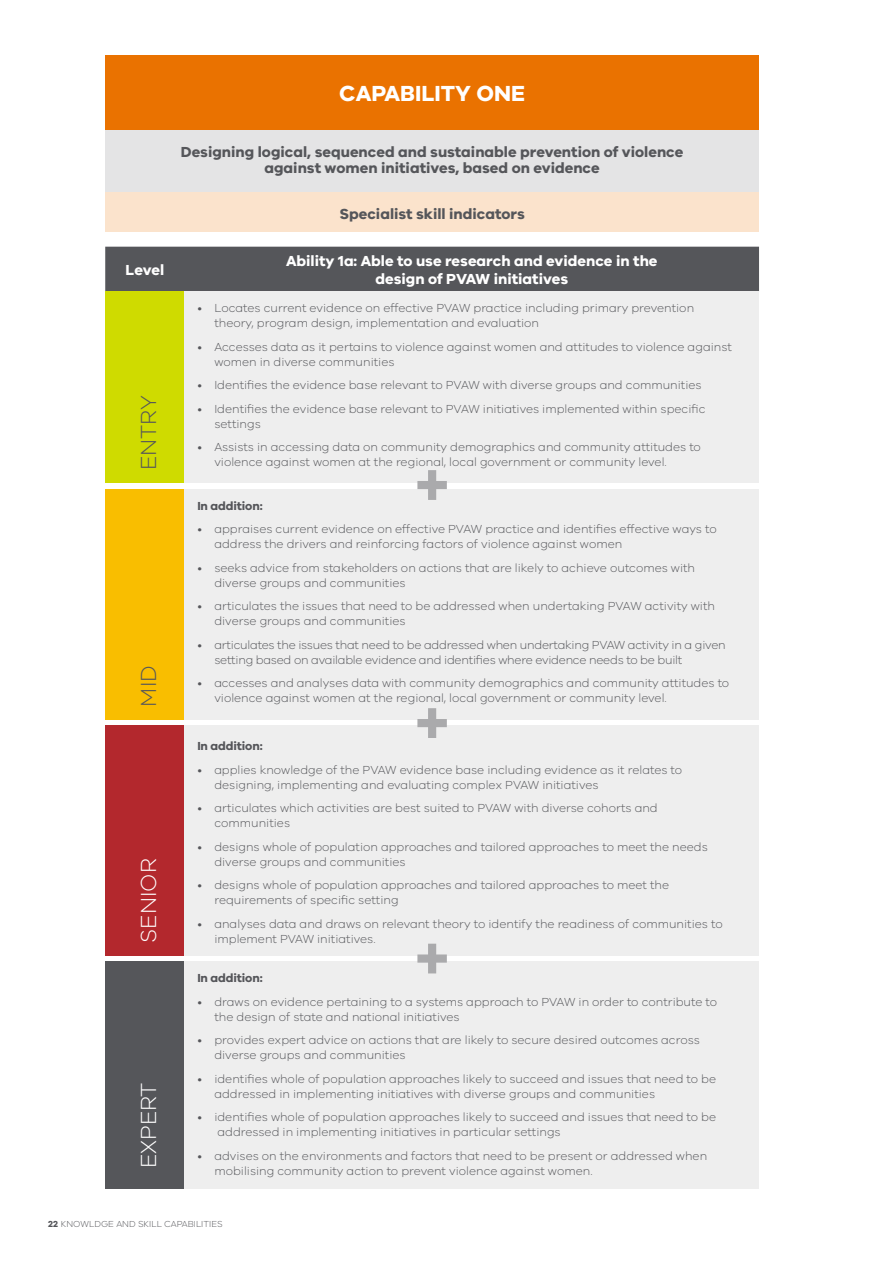
<style>
.page{position:relative;width:893px;height:1263px;background:#fff}
.page>*{position:absolute;margin:0;border:0;box-sizing:border-box;transform-origin:0 0}
.t1{font:700 22.5px "VIC";color:#fff}
.t2{font:300 22.5px "VIC";color:#fff}
.t3{font:300 22.5px "VIC";color:#55565a}
.t4{font:700 15px/16.5px "VIC";color:#55565a;text-align:center}
.t5{font:700 15px/18px "VIC";color:#fff;text-align:center}
.t6{font:300 12px/15px "VIC";color:#55565a}
.t7{font:300 12px/15px "VIC";letter-spacing:-.02em;color:#55565a}
.t8{font:700 12px "VIC";letter-spacing:-.01em;color:#55565a}
.t9{font:300 9px "VIC";color:#55565a}
.s1{font-weight:700}
</style>
<div class="page">
<div style="left:105px;top:55px;width:654px;height:75px;background:#ea7200"></div>
<div style="left:105px;top:130px;width:654px;height:62px;background:#e4e4e5"></div>
<div style="left:105px;top:192px;width:654px;height:40px;background:#fbe3cc"></div>
<div style="left:105px;top:247px;width:654px;height:45px;background:#55565a"></div>
<div style="left:105px;top:292px;width:80px;height:191px;background:#cfdb00"></div>
<div style="left:185px;top:292px;width:574px;height:191px;background:#eee"></div>
<div style="left:105px;top:489px;width:80px;height:230px;background:#f9be00"></div>
<div style="left:185px;top:489px;width:574px;height:230px;background:#eee"></div>
<div style="left:105px;top:725px;width:80px;height:230px;background:#b3282d"></div>
<div style="left:185px;top:725px;width:574px;height:230px;background:#eee"></div>
<div style="left:105px;top:961px;width:80px;height:228px;background:#55565a"></div>
<div style="left:185px;top:961px;width:574px;height:228px;background:#eee"></div>
<svg style="left:417px;top:470px;width:30px;height:30px"></svg>
<svg style="left:417px;top:708px;width:30px;height:30px"></svg>
<svg style="left:417px;top:944px;width:30px;height:29px"></svg>
<h1 class="t1" style="left:339px;top:80px;width:187px">CAPABILITY ONE</h1>
<p class="t4" style="left:181px;top:143px;width:504px">Designing logical, sequenced and sustainable prevention of violence against women initiatives, based on evidence</p>
<p class="t4" style="left:339px;top:205px;width:187px">Specialist skill indicators</p>
<p class="t5" style="left:126px;top:261px;width:40px">Level</p>
<p class="t5" style="left:286px;top:252px;width:373px">Ability 1a: Able to use research and evidence in the design of PVAW initiatives</p>
<h1 class="t3" style="left:135px;top:470px;width:77px;rotate:-90deg">ENTRY</h1>
<h1 class="t3" style="left:135px;top:706px;width:43px;rotate:-90deg">MID</h1>
<h1 class="t2" style="left:135px;top:942px;width:86px;rotate:-90deg">SENIOR</h1>
<h1 class="t2" style="left:135px;top:1168px;width:87px;rotate:-90deg">EXPERT</h1>
<p class="t6" style="left:214px;top:300px;width:481px;text-indent:-17px">• Locates current evidence on effective PVAW practice including primary prevention theory, program design, implementation and evaluation</p>
<p class="t6" style="left:214px;top:339px;width:519px;text-indent:-17px">• Accesses data as it pertains to violence against women and attitudes to violence against women in diverse communities</p>
<p class="t6" style="left:197px;top:377px;width:506px">• Identifies the evidence base relevant to PVAW with diverse groups and communities</p>
<p class="t6" style="left:214px;top:401px;width:493px;text-indent:-17px">• Identifies the evidence base relevant to PVAW initiatives implemented within specific settings</p>
<p class="t6" style="left:214px;top:439px;width:488px;text-indent:-17px">• Assists in accessing data on community demographics and community attitudes to violence against women at the regional, local government or community level.</p>
<p class="t8" style="left:197px;top:498px;width:67px">In addition:</p>
<p class="t6" style="left:214px;top:521px;width:504px;text-indent:-17px">• appraises current evidence on effective PVAW practice and identifies effective ways to address the drivers and reinforcing factors of violence against women</p>
<p class="t6" style="left:214px;top:560px;width:482px;text-indent:-17px">• seeks advice from stakeholders on actions that are likely to achieve outcomes with diverse groups and communities</p>
<p class="t6" style="left:214px;top:598px;width:502px;text-indent:-17px">• articulates the issues that need to be addressed when undertaking PVAW activity with diverse groups and communities</p>
<p class="t7" style="left:214px;top:637px;width:513px;text-indent:-17px">• articulates the issues that need to be addressed when undertaking PVAW activity in a given setting based on available evidence and identifies where evidence needs to be built</p>
<p class="t6" style="left:214px;top:675px;width:516px;text-indent:-17px">• accesses and analyses data with community demographics and community attitudes to violence against women at the regional, local government or community level.</p>
<p class="t8" style="left:197px;top:738px;width:67px">In addition:</p>
<p class="t6" style="left:214px;top:762px;width:469px;text-indent:-17px">• applies knowledge of the PVAW evidence base including evidence as it relates to designing, implementing and evaluating complex PVAW initiatives</p>
<p class="t6" style="left:214px;top:800px;width:445px;text-indent:-17px">• articulates which activities are best suited to PVAW with diverse cohorts and communities</p>
<p class="t6" style="left:214px;top:839px;width:495px;text-indent:-17px">• designs whole of population approaches and tailored approaches to meet the needs diverse groups and communities</p>
<p class="t6" style="left:214px;top:877px;width:456px;text-indent:-17px">• designs whole of population approaches and tailored approaches to meet the requirements of specific setting</p>
<p class="t6" style="left:214px;top:916px;width:510px;text-indent:-17px">• analyses data and draws on relevant theory to identify the readiness of communities to implement PVAW initiatives.</p>
<p class="t8" style="left:197px;top:970px;width:67px">In addition:</p>
<p class="t6" style="left:214px;top:993px;width:504px;text-indent:-17px">• draws on evidence pertaining to a systems approach to PVAW in order to contribute to the design of state and national initiatives</p>
<p class="t6" style="left:214px;top:1032px;width:487px;text-indent:-17px">• provides expert advice on actions that are likely to secure desired outcomes across diverse groups and communities</p>
<p class="t6" style="left:214px;top:1070px;width:503px;text-indent:-17px">• identifies whole of population approaches likely to succeed and issues that need to be addressed in implementing initiatives with diverse groups and communities</p>
<p class="t6" style="left:217px;top:1109px;width:500px;text-indent:-20px">• identifies whole of population approaches likely to succeed and issues that need to be addressed in implementing initiatives in particular settings</p>
<p class="t6" style="left:214px;top:1147px;width:494px;text-indent:-17px">• advises on the environments and factors that need to be present or addressed when mobilising community action to prevent violence against women.</p>
<p class="t9" style="left:48px;top:1218px;width:176px"><span class="s1">22</span> KNOWLDGE AND SKILL CAPABILITIES</p>
</div>
